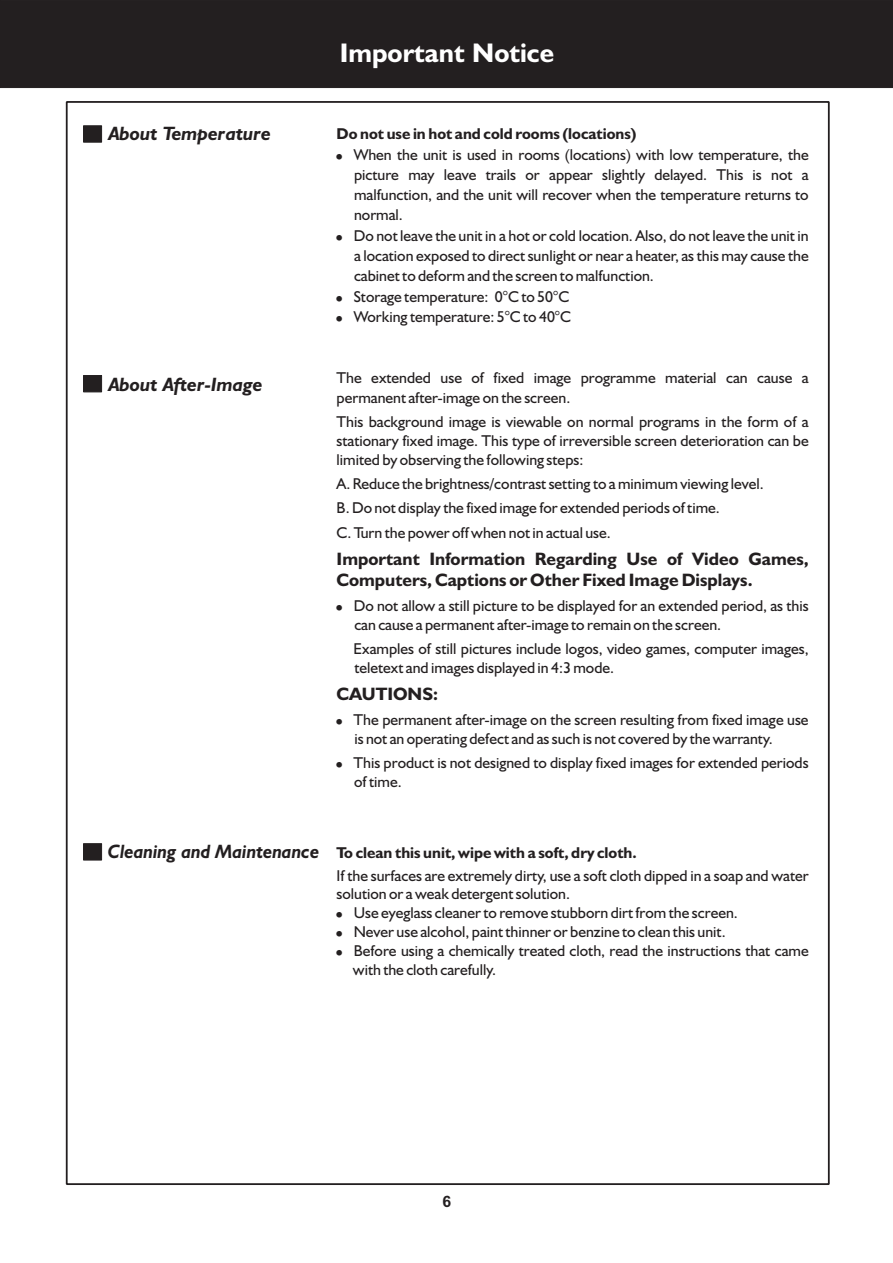
<style>
.page{position:relative;width:893px;height:1263px;background:#fff}
.page>*{position:absolute;margin:0;border:0;box-sizing:border-box;transform-origin:0 0}
.t1{font:700 27px "Humanist 521 BT";color:#fff}
.t2{font:italic 700 19.35px "Humanist 521 BT";color:#231f20}
.t3{font:italic 700 19.35px "Humanist 521 BT";color:#231f20;scale:.94 1}
.t4{font:700 18px/21.6px "Humanist 521 BT";color:#231f20}
.t5{font:15.75px/20.2px "Humanist 521 BT";color:#231f20}
.t6{font:700 15.75px "Humanist 521 BT";color:#231f20}
.t7{font:700 15.75px "Arial";color:#231f20}
</style>
<div class="page">
<div style="left:0;top:0;width:893px;height:88px;background:#231f20"></div>
<div style="left:83px;top:126px;width:19px;height:16px;background:#231f20"></div>
<div style="left:83px;top:843px;width:19px;height:17px;background:#231f20;border:1px solid #231f20"></div>
<div style="left:83px;top:375px;width:19px;height:17px;background:#231f20"></div>
<h1 class="t1" style="left:340px;top:41px;width:216px">Important Notice</h1>
<p class="t2" style="left:108px;top:125px;width:164px">About Temperature</p>
<p class="t2" style="left:108px;top:376px;width:156px">About After-Image</p>
<p class="t6" style="left:337px;top:127px;width:302px">Do not use in hot and cold rooms (locations)</p>
<p class="t5" style="left:354px;top:145px;width:457px">When the unit is used in rooms (locations) with low temperature, the picture may leave trails or appear slightly delayed. This is not a malfunction, and the unit will recover when the temperature returns to normal.<br>Do not leave the unit in a hot or cold location. Also, do not leave the unit in a location exposed to direct sunlight or near a heater, as this may cause the cabinet to deform and thescreento malfunction.<br>Storage temperature: 0°C to 50°C<br>Working temperature: 5°C to 40°C</p>
<p class="t5" style="left:337px;top:369px;width:474px">The extended use of fixed image programme material can cause a permanentafter-image on the screen.</p>
<p class="t5" style="left:337px;top:414px;width:474px;line-height:18.8px;text-align:justify">This background image is viewable on normal programs in the form of a stationary fixed image. This type of irreversible screen deterioration can be limited by observing the following steps:</p>
<p class="t5" style="left:337px;top:473px;width:429px;line-height:24.3px">A. Reduce the brightness/contrast setting to a minimum viewing level.<br>B. Do not display the fixed image for extended periods of time.<br>C. Turn the power off when not in actual use.</p>
<p class="t4" style="left:337px;top:549px;width:474px">Important Information Regarding Use of Video Games,<br>Computers, Captions or Other Fixed Image Displays.</p>
<p class="t5" style="left:354px;top:598px;width:456px;line-height:18.8px">Do not allow a still picture to be displayed for an extended period, as this can cause a permanent after-image to remain on the screen.</p>
<p class="t5" style="left:354px;top:641px;width:456px;line-height:18.8px">Examples of still pictures include logos, video games, computer images, teletext and images displayed in 4:3 mode.</p>
<p class="t4" style="left:337px;top:685px;width:103px">CAUTIONS:</p>
<p class="t5" style="left:354px;top:712px;width:456px;line-height:18.8px">The permanent after-image on the screen resulting from fixed image use is not an operating defect and as such is not covered by the warranty.</p>
<p class="t5" style="left:354px;top:755px;width:456px;line-height:18.8px">This product is not designed to display fixed images for extended periods of time.</p>
<p class="t3" style="left:108px;top:843px;width:227px">Cleaning and Maintenance</p>
<p class="t6" style="left:337px;top:846px;width:302px">To clean this unit, wipe with a soft, dry cloth.</p>
<p class="t5" style="left:337px;top:866px;width:474px">If the surfaces are extremely dirty, use a soft cloth dipped in a soap and water</p>
<p class="t5" style="left:337px;top:885px;width:235px">solution or a weak detergent solution.</p>
<p class="t5" style="left:354px;top:904px;width:386px">Use eyeglass cleaner to remove stubborn dirt from the screen.</p>
<p class="t5" style="left:354px;top:923px;width:373px">Never use alcohol, paint thinner or benzine to clean this unit.</p>
<p class="t5" style="left:354px;top:942px;width:456px">Before using a chemically treated cloth, read the instructions that came</p>
<p class="t5" style="left:353px;top:960px;width:145px">with the cloth carefully.</p>
<p class="t7" style="left:442px;top:1196px;width:10px">6</p>
</div>
